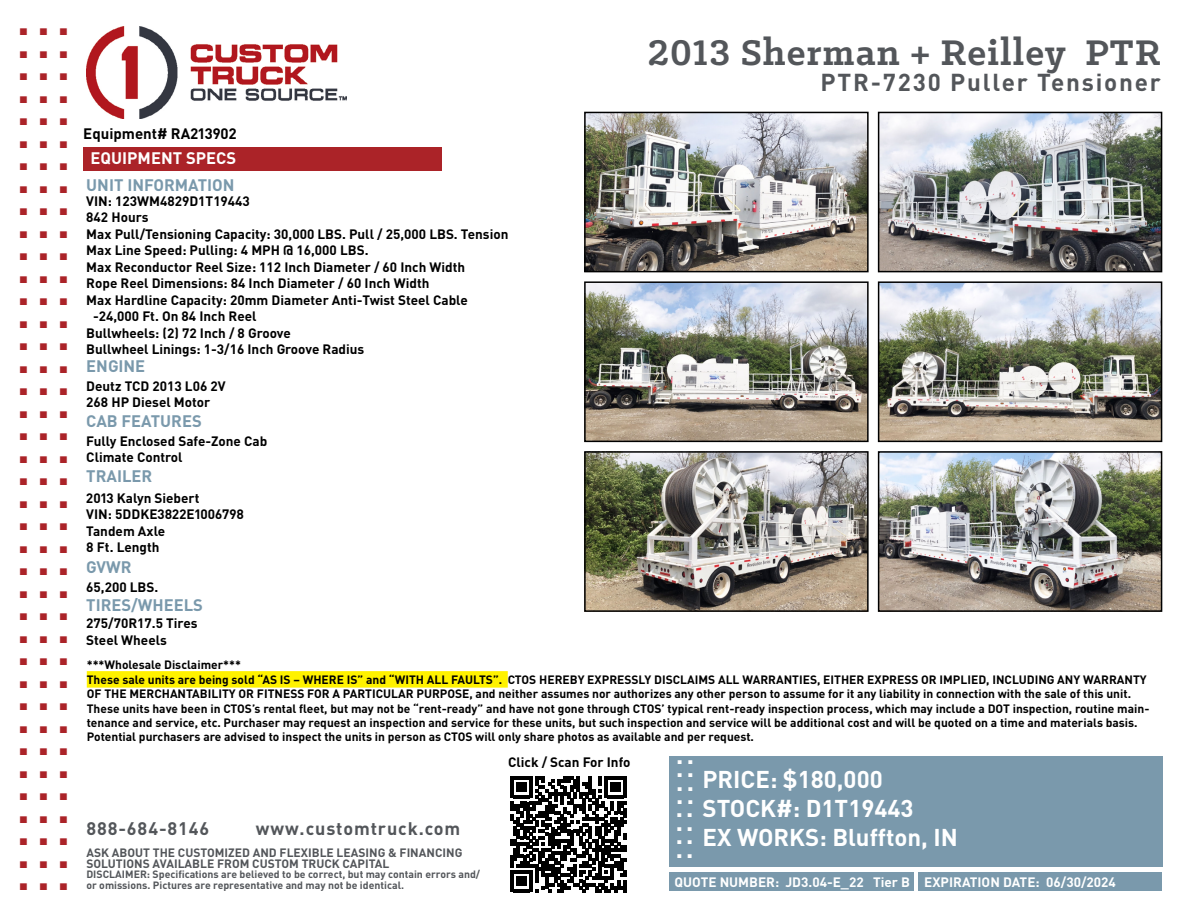
<style>
.page{position:relative;width:1188px;height:918px;background:#fff}
.page>*{position:absolute;margin:0;border:0;box-sizing:border-box;transform-origin:0 0}
.t1{font:700 45px "DIN Pro";color:#ab2328}
.t2{font:700 40.35px "Klinic Slab";letter-spacing:.025em;color:#53565a}
.t3{font:700 25.5px "DIN Pro";color:#fff}
.t4{font:700 24.15px "DIN Pro";letter-spacing:.075em;color:#53565a}
.t5{font:700 24px "DIN Pro";color:#fff}
.t6{font:700 18px "DIN Pro";letter-spacing:.05em;color:#53565a}
.t7{font:700 16.5px "DIN Pro";color:#7a99ac}
.t8{font:700 16.5px "DIN Pro";color:#fff}
.t9{font:700 15px "DIN Pro";color:#000}
.t10{font:700 13.5px/16.5px "DIN Pro";color:#000}
.t11{font:700 13.5px "DIN Pro";color:#fff}
.t12{font:700 12px/14.4px "DIN Pro";color:#000}
.t13{font:700 12px/10.5px "DIN Pro";color:#53565a}
.t14{font:700 10.5px/10.5px "DIN Pro";color:#53565a}
.s1{font-size:25.5px}
</style>
<div class="page">
<div style="left:669px;top:756px;width:493px;height:111px;background:#7a99ac"></div>
<div style="left:919px;top:872px;width:243px;height:19px;background:#7a99ac"></div>
<div style="left:669px;top:872px;width:244px;height:19px;background:#7a99ac"></div>
<div style="left:83px;top:147px;width:359px;height:24px;background:#ab2328"></div>
<img style="left:86px;top:27px;width:260px;height:91px">
<div style="left:87px;top:671px;width:421px;height:17px;background:#fff200"></div>
<img style="left:587px;top:115px;width:279px;height:154px">
<div style="left:584px;top:112px;width:285px;height:160px;border:2px solid #000"></div>
<img style="left:881px;top:115px;width:278px;height:154px">
<div style="left:878px;top:112px;width:284px;height:160px;border:2px solid #000"></div>
<img style="left:587px;top:284px;width:279px;height:155px">
<div style="left:584px;top:281px;width:285px;height:161px;border:2px solid #000"></div>
<img style="left:881px;top:284px;width:278px;height:155px">
<div style="left:878px;top:281px;width:284px;height:161px;border:2px solid #000"></div>
<img style="left:881px;top:454px;width:278px;height:155px">
<div style="left:878px;top:451px;width:284px;height:161px;border:2px solid #000"></div>
<img style="left:587px;top:454px;width:279px;height:155px">
<div style="left:584px;top:451px;width:285px;height:161px;border:2px solid #000"></div>
<svg style="left:511px;top:776px;width:116px;height:116px"></svg>
<hr style="left:623px;top:880px;width:4px;height:12px;background:#000">
<h1 class="t1" style="left:17px;top:-12px;width:54px">...</h1>
<h1 class="t1" style="left:17px;top:11px;width:54px">...</h1>
<h1 class="t1" style="left:17px;top:33px;width:54px">...</h1>
<h1 class="t1" style="left:17px;top:56px;width:54px">...</h1>
<h1 class="t1" style="left:17px;top:78px;width:54px">...</h1>
<h1 class="t1" style="left:17px;top:101px;width:54px">...</h1>
<h1 class="t1" style="left:17px;top:123px;width:54px">...</h1>
<h1 class="t1" style="left:17px;top:146px;width:54px">...</h1>
<h1 class="t1" style="left:17px;top:168px;width:54px">...</h1>
<h1 class="t1" style="left:17px;top:191px;width:54px">...</h1>
<h1 class="t1" style="left:17px;top:213px;width:54px">...</h1>
<h1 class="t1" style="left:17px;top:236px;width:54px">...</h1>
<h1 class="t1" style="left:17px;top:258px;width:54px">...</h1>
<h1 class="t1" style="left:17px;top:281px;width:54px">...</h1>
<h1 class="t1" style="left:17px;top:303px;width:54px">...</h1>
<h1 class="t1" style="left:17px;top:326px;width:54px">...</h1>
<h1 class="t1" style="left:17px;top:348px;width:54px">...</h1>
<h1 class="t1" style="left:17px;top:371px;width:54px">...</h1>
<h1 class="t1" style="left:17px;top:393px;width:54px">...</h1>
<h1 class="t1" style="left:17px;top:416px;width:54px">...</h1>
<h1 class="t1" style="left:17px;top:438px;width:54px">...</h1>
<h1 class="t1" style="left:17px;top:461px;width:54px">...</h1>
<h1 class="t1" style="left:17px;top:483px;width:54px">...</h1>
<h1 class="t1" style="left:17px;top:506px;width:54px">...</h1>
<h1 class="t1" style="left:17px;top:528px;width:54px">...</h1>
<h1 class="t1" style="left:17px;top:551px;width:54px">...</h1>
<h1 class="t1" style="left:17px;top:573px;width:54px">...</h1>
<h1 class="t1" style="left:17px;top:596px;width:54px">...</h1>
<h1 class="t1" style="left:17px;top:618px;width:54px">...</h1>
<h1 class="t1" style="left:17px;top:641px;width:54px">...</h1>
<h1 class="t1" style="left:17px;top:663px;width:54px">...</h1>
<h1 class="t1" style="left:17px;top:686px;width:54px">...</h1>
<h1 class="t1" style="left:17px;top:708px;width:54px">...</h1>
<h1 class="t1" style="left:17px;top:731px;width:54px">...</h1>
<h1 class="t1" style="left:17px;top:753px;width:54px">...</h1>
<h1 class="t1" style="left:17px;top:776px;width:54px">...</h1>
<h1 class="t1" style="left:17px;top:798px;width:54px">...</h1>
<h1 class="t1" style="left:17px;top:821px;width:54px">...</h1>
<h1 class="t1" style="left:17px;top:843px;width:54px">...</h1>
<p class="t9" style="left:83px;top:123px;width:155px">Equipment# RA213902</p>
<h3 class="t8" style="left:91px;top:147px;width:147px">EQUIPMENT SPECS</h3>
<h3 class="t7" style="left:86px;top:174px;width:150px">UNIT INFORMATION</h3>
<p class="t10" style="left:86px;top:192px;width:165px">VIN: 123WM4829D1T19443</p>
<p class="t10" style="left:86px;top:209px;width:64px">842 Hours</p>
<p class="t10" style="left:86px;top:225px;width:424px">Max Pull/Tensioning Capacity: 30,000 LBS. Pull / 25,000 LBS. Tension</p>
<p class="t10" style="left:86px;top:242px;width:284px">Max Line Speed: Pulling: 4 MPH @ 16,000 LBS.</p>
<p class="t10" style="left:86px;top:258px;width:380px">Max Reconductor Reel Size: 112 Inch Diameter / 60 Inch Width</p>
<p class="t10" style="left:86px;top:275px;width:345px">Rope Reel Dimensions: 84 Inch Diameter / 60 Inch Width</p>
<p class="t10" style="left:86px;top:291px;width:383px">Max Hardline Capacity: 20mm Diameter Anti-Twist Steel Cable</p>
<p class="t10" style="left:93px;top:308px;width:165px">-24,000 Ft. On 84 Inch Reel</p>
<p class="t10" style="left:86px;top:324px;width:206px">Bullwheels: (2) 72 Inch / 8 Groove</p>
<p class="t10" style="left:86px;top:341px;width:280px">Bullwheel Linings: 1-3/16 Inch Groove Radius</p>
<h3 class="t7" style="left:86px;top:355px;width:60px">ENGINE</h3>
<p class="t10" style="left:86px;top:377px;width:141px">Deutz TCD 2013 L06 2V<br>268 HP Diesel Motor</p>
<h3 class="t7" style="left:86px;top:410px;width:117px">CAB FEATURES</h3>
<p class="t10" style="left:86px;top:432px;width:182px">Fully Enclosed Safe-Zone Cab<br>Climate Control</p>
<h3 class="t7" style="left:86px;top:465px;width:68px">TRAILER</h3>
<p class="t10" style="left:86px;top:489px;width:159px">2013 Kalyn Siebert<br>VIN: 5DDKE3822E1006798<br>Tandem Axle<br>8 Ft. Length</p>
<h3 class="t7" style="left:86px;top:556px;width:47px">GVWR</h3>
<p class="t10" style="left:86px;top:578px;width:74px">65,200 LBS.</p>
<h3 class="t7" style="left:86px;top:593px;width:118px">TIRES/WHEELS</h3>
<p class="t10" style="left:86px;top:615px;width:113px">275/70R17.5 Tires<br>Steel Wheels</p>
<h2 class="t2" style="left:648px;top:26px;width:515px">2013 Sherman + Reilley PTR</h2>
<h3 class="t4" style="left:820px;top:66px;width:342px">PTR-7230 Puller Tensioner</h3>
<p class="t12" style="left:87px;top:657px;width:1064px">***Wholesale Disclaimer***<br>These sale units are being sold “AS IS – WHERE IS” and “WITH ALL FAULTS”. CTOS HEREBY EXPRESSLY DISCLAIMS ALL WARRANTIES, EITHER EXPRESS OR IMPLIED, INCLUDING ANY WARRANTY OF THE MERCHANTABILITY OR FITNESS FOR A PARTICULAR PURPOSE, and neither assumes nor authorizes any other person to assume for it any liability in connection with the sale of this unit.<br>These units have been in CTOS’s rental fleet, but may not be “rent-ready” and have not gone through CTOS’ typical rent-ready inspection process, which may include a DOT inspection, routine main&shy;tenance and service, etc. Purchaser may request an inspection and service for these units, but such inspection and service will be additional cost and will be quoted on a time and materials basis.<br>Potential purchasers are advised to inspect the units in person as CTOS will only share photos as available and per request.</p>
<h3 class="t6" style="left:86px;top:816px;width:124px">888-684-8146</h3>
<h3 class="t6" style="left:256px;top:816px;width:206px">www.customtruck.com</h3>
<p class="t13" style="left:86px;top:847px;width:377px">ASK ABOUT THE CUSTOMIZED AND FLEXIBLE LEASING &amp; FINANCING<br>SOLUTIONS AVAILABLE FROM CUSTOM TRUCK CAPITAL</p>
<p class="t14" style="left:86px;top:869px;width:395px">DISCLAIMER: Specifications are believed to be correct, but may contain errors and/ or omissions. Pictures are representative and may not be identical.</p>
<p class="t10" style="left:508px;top:753px;width:124px">Click / Scan For Info</p>
<h3 class="t3" style="left:676px;top:737px;width:20px">..</h3>
<h3 class="t3" style="left:676px;top:751px;width:20px">..</h3>
<h3 class="t5" style="left:676px;top:763px;width:208px"><span class="s1">..</span> PRICE: $180,000</h3>
<h3 class="t3" style="left:676px;top:778px;width:20px">..</h3>
<h3 class="t5" style="left:676px;top:792px;width:239px"><span class="s1">..</span> STOCK#: D1T19443</h3>
<h3 class="t3" style="left:676px;top:804px;width:19px">..</h3>
<h3 class="t5" style="left:676px;top:821px;width:284px"><span class="s1">..</span> EX WORKS: Bluffton, IN</h3>
<h3 class="t3" style="left:676px;top:831px;width:19px">..</h3>
<p class="t11" style="left:675px;top:873px;width:443px">QUOTE NUMBER: JD3.04-E_22 Tier B EXPIRATION DATE: 06/30/2024</p>
</div>
